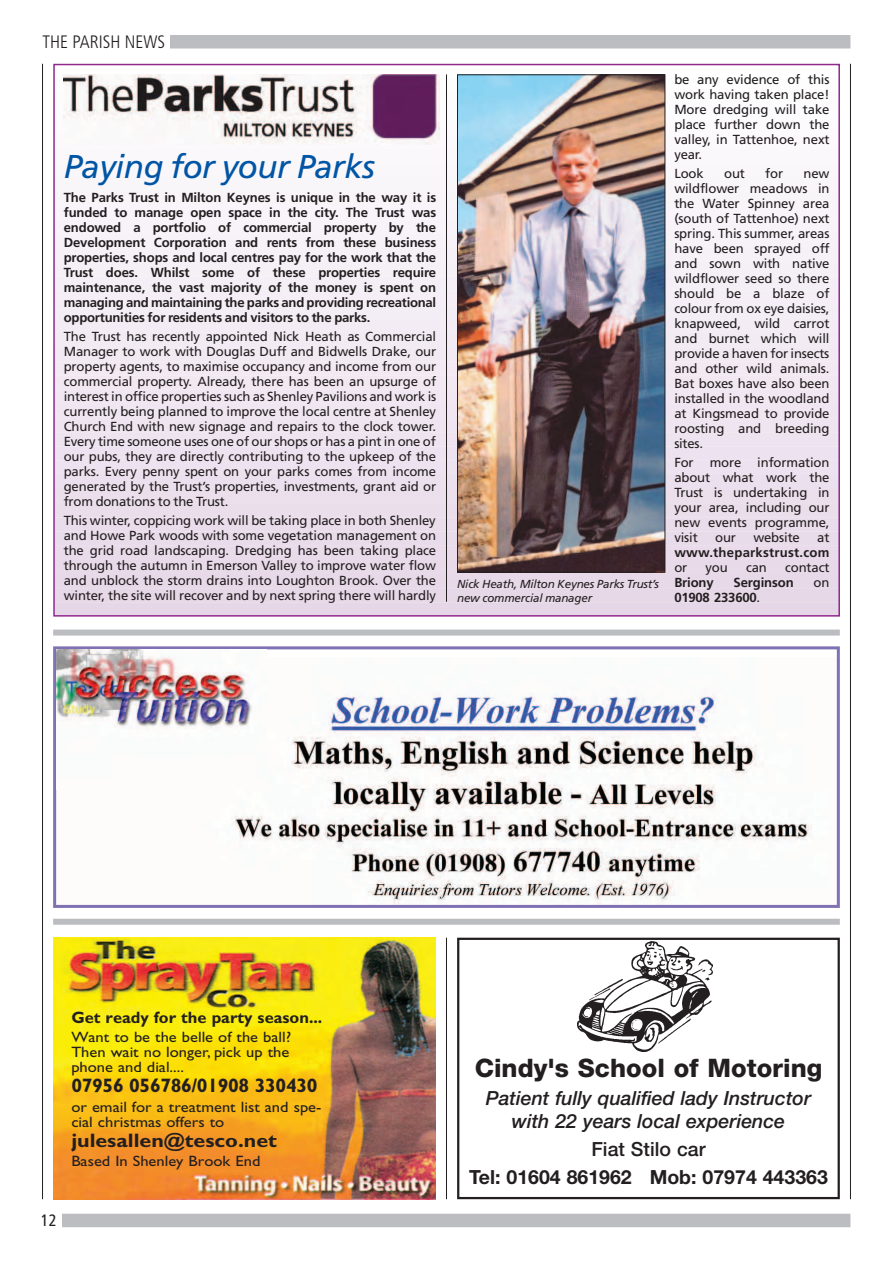
<style>
.page{position:relative;width:893px;height:1263px;background:#fff}
.page>*{position:absolute;margin:0;border:0;box-sizing:border-box;transform-origin:0 0}
.t1{font:italic 33px "Frutiger";letter-spacing:-.015em;color:#0155a5}
.t2{font:800 25.5px "Helvetica Neue";color:#231f20}
.t3{font:italic 500 19.5px/22.5px "Helvetica Neue";color:#231f20;text-align:center}
.t4{font:700 19.5px "Helvetica Neue";color:#231f20}
.t5{font:700 19.5px "Gill Sans";letter-spacing:-.015em;color:#231f20}
.t6{font:700 19.5px "Gill Sans";letter-spacing:-.015em;color:#231f20;scale:1.1 1}
.t7{font:500 19.5px "Helvetica Neue";color:#231f20}
.t8{font:300 condensed 18px "Frutiger";color:#231f20}
.t9{font:700 16.5px "Gill Sans";color:#231f20}
.t10{font:condensed 16.5px "Frutiger";color:#231f20}
.t11{font:15px/15px "Gill Sans";color:#231f20;scale:1.1 1}
.t12{font:13.2px/15px "Frutiger";letter-spacing:-.01em;color:#231f20;text-align:justify}
.t13{font:700 13.2px/15px "Frutiger";letter-spacing:-.015em;color:#231f20;text-align:justify}
.t14{font:700 13.2px "Frutiger";letter-spacing:.02em;color:#231f20}
.t15{font:italic 11.7px/13.5px "Frutiger";letter-spacing:-.015em;color:#231f20}
.s1{font-weight:400}
</style>
<div class="page">
<img style="left:231px;top:693px;width:582px;height:211px">
<div style="left:53px;top:646px;width:787px;height:262px;border:3px solid #7f71b3"></div>
<div style="left:54px;top:601px;width:785px;height:15px;background:#e6d7e8"></div>
<div style="left:54px;top:587px;width:785px;height:17px;background:#e7d8e8"></div>
<div style="left:54px;top:573px;width:785px;height:17px;background:#e8d9e9"></div>
<div style="left:54px;top:558px;width:785px;height:17px;background:#e8dae9"></div>
<div style="left:54px;top:544px;width:785px;height:17px;background:#e9dbea"></div>
<div style="left:54px;top:530px;width:785px;height:17px;background:#e9dcea"></div>
<div style="left:54px;top:516px;width:785px;height:17px;background:#eaddeb"></div>
<div style="left:54px;top:502px;width:785px;height:17px;background:#eadeeb"></div>
<div style="left:54px;top:488px;width:785px;height:17px;background:#ebdfec"></div>
<div style="left:54px;top:473px;width:785px;height:17px;background:#ebe0ed"></div>
<div style="left:54px;top:459px;width:785px;height:17px;background:#ede2ef"></div>
<div style="left:54px;top:445px;width:785px;height:17px;background:#ede2ef"></div>
<div style="left:54px;top:431px;width:785px;height:17px;background:#eee4f0"></div>
<div style="left:54px;top:417px;width:785px;height:17px;background:#efe5f0"></div>
<div style="left:54px;top:402px;width:785px;height:18px;background:#f0e6f1"></div>
<div style="left:54px;top:388px;width:785px;height:17px;background:#f1e7f2"></div>
<div style="left:54px;top:374px;width:785px;height:17px;background:#f1e8f2"></div>
<div style="left:54px;top:360px;width:785px;height:17px;background:#f2e9f3"></div>
<div style="left:54px;top:346px;width:785px;height:17px;background:#f2eaf3"></div>
<div style="left:54px;top:332px;width:785px;height:17px;background:#f2ebf4"></div>
<div style="left:54px;top:317px;width:785px;height:18px;background:#f3ecf4"></div>
<div style="left:54px;top:303px;width:785px;height:17px;background:#f3edf5"></div>
<div style="left:54px;top:289px;width:785px;height:17px;background:#f5eef6"></div>
<div style="left:54px;top:275px;width:785px;height:17px;background:#f4eff6"></div>
<div style="left:54px;top:261px;width:785px;height:17px;background:#f5f0f6"></div>
<div style="left:54px;top:247px;width:785px;height:17px;background:#f5f1f7"></div>
<div style="left:54px;top:232px;width:785px;height:17px;background:#f7f2f8"></div>
<div style="left:54px;top:218px;width:785px;height:17px;background:#f7f3f8"></div>
<div style="left:54px;top:204px;width:785px;height:17px;background:#f8f4f9"></div>
<div style="left:54px;top:190px;width:785px;height:17px;background:#f8f5f9"></div>
<div style="left:54px;top:176px;width:785px;height:17px;background:#f9f6fa"></div>
<div style="left:54px;top:162px;width:785px;height:17px;background:#f9f7fa"></div>
<div style="left:54px;top:147px;width:785px;height:17px;background:#fbf8fb"></div>
<div style="left:54px;top:133px;width:785px;height:17px;background:#fbf9fc"></div>
<div style="left:54px;top:119px;width:785px;height:17px;background:#fcfafc"></div>
<div style="left:54px;top:105px;width:785px;height:17px;background:#fcfbfd"></div>
<div style="left:136px;top:35px;width:714px;height:13px;background:#bcbdc0"></div>
<div style="left:43px;top:1214px;width:807px;height:13px;background:#bcbdc0"></div>
<hr style="left:850px;top:64px;width:1px;height:1135px;background:#231f20">
<hr style="left:42px;top:64px;width:1px;height:1135px;background:#231f20">
<div style="left:43px;top:34px;width:127px;height:22px;background:#fff"></div>
<hr style="left:446px;top:74px;width:1px;height:528px;background:#231f20">
<hr style="left:446px;top:938px;width:1px;height:261px;background:#231f20">
<img style="left:64px;top:74px;width:375px;height:71px">
<img style="left:459px;top:76px;width:204px;height:494px">
<div style="left:457px;top:74px;width:208px;height:498px;border:1px solid #231f20"></div>
<img style="left:57px;top:649px;width:209px;height:141px">
<div style="left:53px;top:919px;width:787px;height:6px;background:#bcbdc0"></div>
<div style="left:53px;top:629px;width:787px;height:6px;background:#bcbdc0"></div>
<img style="left:577px;top:942px;width:136px;height:110px">
<div style="left:457px;top:938px;width:383px;height:261px;border:2px solid #231f20"></div>
<img style="left:53px;top:938px;width:383px;height:261px">
<div style="left:41px;top:1210px;width:21px;height:23px;background:#fff"></div>
<h3 class="t8" style="left:43px;top:34px;width:124px">THE PARISH NEWS</h3>
<h1 class="t1" style="left:64px;top:154px;width:313px">Paying for your Parks</h1>
<p class="t13" style="left:64px;top:191px;width:374px">The Parks Trust in Milton Keynes is unique in the way it is funded to manage open space in the city. The Trust was endowed a portfolio of commercial property by the Development Corporation and rents from these business properties, shops and local centres pay for the work that the Trust does. Whilst some of these properties require maintenance, the vast majority of the money is spent on managing and maintaining the parks and providing recreational opportunities for residents and visitors to the parks.</p>
<p class="t12" style="left:64px;top:330px;width:374px">The Trust has recently appointed Nick Heath as Commercial Manager to work with Douglas Duff and Bidwells Drake, our property agents, to maximise occupancy and income from our commercial property. Already, there has been an upsurge of interest in office properties such as Shenley Pavilions and work is currently being planned to improve the local centre at Shenley Church End with new signage and repairs to the clock tower.<br>Every time someone uses one of our shops or has a pint in one of our pubs, they are directly contributing to the upkeep of the parks. Every penny spent on your parks comes from income generated by the Trust’s properties, investments, grant aid or from donations to the Trust.</p>
<p class="t12" style="left:64px;top:514px;width:374px">This winter, coppicing work will be taking place in both Shenley and Howe Park woods with some vegetation management on the grid road landscaping. Dredging has been taking place through the autumn in Emerson Valley to improve water flow and unblock the storm drains into Loughton Brook. Over the winter, the site will recover and by next spring there will hardly</p>
<p class="t15" style="left:457px;top:578px;width:204px">Nick Heath, Milton Keynes Parks Trust’s new commercial manager</p>
<p class="t12" style="left:674px;top:73px;width:157px">be any evidence of this work having taken place!<br>More dredging will take place further down the valley, in Tattenhoe, next year.</p>
<p class="t12" style="left:674px;top:167px;width:31px">Look</p>
<p class="t12" style="left:724px;top:167px;width:22px">out</p>
<p class="t12" style="left:765px;top:167px;width:19px">for</p>
<p class="t12" style="left:674px;top:167px;width:157px;text-indent:129px">new wildflower meadows in the Water Spinney area (south of Tattenhoe) next spring. This summer, areas have been sprayed off and sown with native wildflower seed so there should be a blaze of colour from ox eye daisies, knapweed, wild carrot and burnet which will provide a haven for insects and other wild animals.<br>Bat boxes have also been installed in the woodland at Kingsmead to provide roosting and breeding sites.</p>
<p class="t12" style="left:674px;top:456px;width:157px">For more information about what work the Trust is undertaking in your area, including our new events programme, visit</p>
<p class="t12" style="left:715px;top:531px;width:22px">our</p>
<p class="t12" style="left:753px;top:531px;width:48px">website</p>
<p class="t12" style="left:817px;top:531px;width:14px">at</p>
<p class="t14" style="left:674px;top:547px;width:157px">www.theparkstrust.com</p>
<p class="t12" style="left:674px;top:561px;width:14px">or</p>
<p class="t12" style="left:705px;top:561px;width:24px">you</p>
<p class="t12" style="left:746px;top:561px;width:22px">can</p>
<p class="t12" style="left:785px;top:561px;width:46px">contact</p>
<p class="t13" style="left:674px;top:576px;width:41px">Briony</p>
<p class="t13" style="left:734px;top:576px;width:62px">Serginson</p>
<p class="t12" style="left:814px;top:576px;width:17px">on</p>
<p class="t13" style="left:674px;top:591px;width:87px">01908 233600<span class="s1">.</span></p>
<p class="t9" style="left:71px;top:1011px;width:253px">Get ready for the party season...</p>
<p class="t11" style="left:71px;top:1031px;width:201px">Want to be the belle of the ball?<br>Then wait no longer, pick up the phone and dial....</p>
<h3 class="t5" style="left:71px;top:1078px;width:248px">07956 056786/01908 330430</h3>
<p class="t11" style="left:71px;top:1100px;width:229px">or email for a treatment list and spe&shy;cial christmas offers to</p>
<h3 class="t6" style="left:71px;top:1133px;width:188px">julesallen@tesco.net</h3>
<p class="t11" style="left:71px;top:1155px;width:173px">Based In Shenley Brook End</p>
<p class="t10" style="left:41px;top:1213px;width:17px">12</p>
<h2 class="t2" style="left:475px;top:1059px;width:349px">Cindy's School of Motoring</h2>
<h3 class="t3" style="left:486px;top:1089px;width:327px">Patient fully qualified lady Instructor with 22 years local experience</h3>
<h3 class="t7" style="left:591px;top:1142px;width:116px">Fiat Stilo car</h3>
<h3 class="t4" style="left:469px;top:1170px;width:360px">Tel: 01604 861962 Mob: 07974 443363</h3>
</div>
